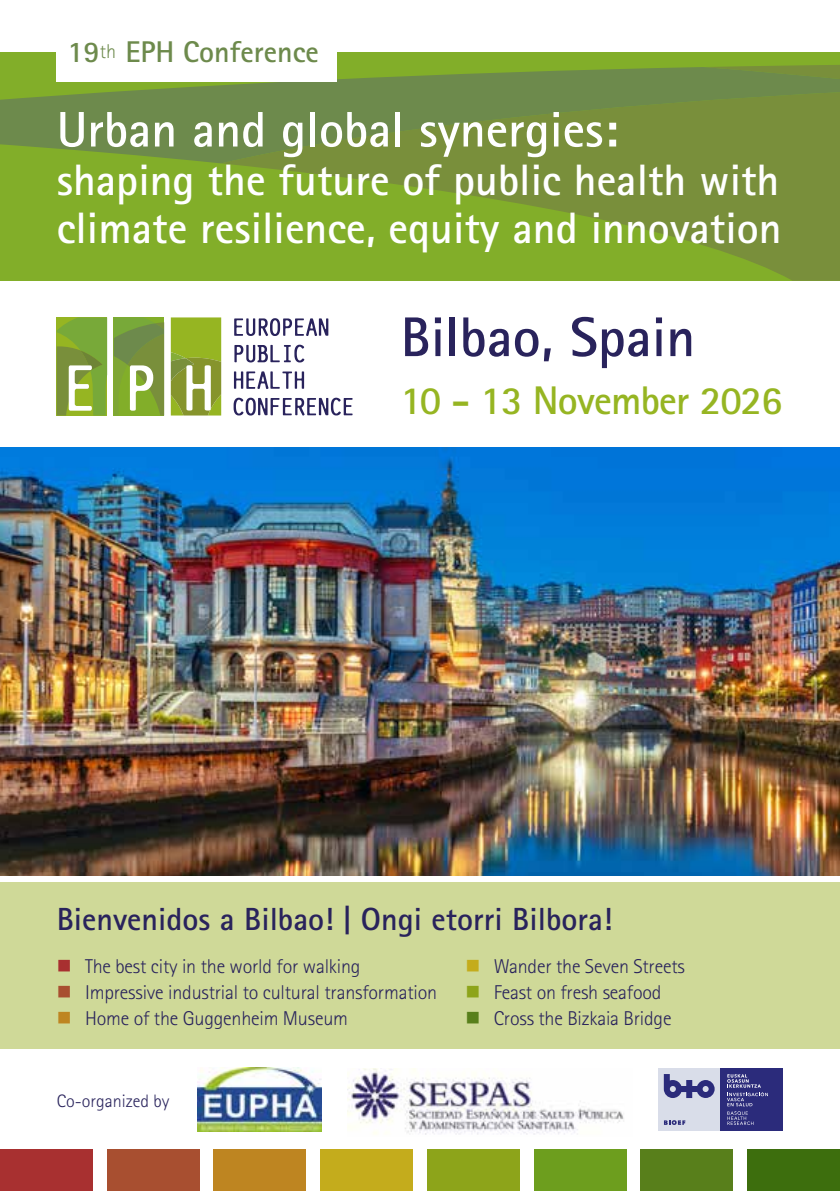
<style>
.page{position:relative;width:840px;height:1191px;background:#fff}
.page>*{position:absolute;margin:0;border:0;box-sizing:border-box;transform-origin:0 0}
.t1{font:700 56px "Rotis Sans Serif Std";color:#29235c}
.t2{font:700 50px "Rotis Sans Serif Std";color:#fff}
.t3{font:700 44px/48px "Rotis Sans Serif Std";color:#fff}
.t4{font:700 40px "Rotis Sans Serif Std";letter-spacing:-.02em;color:#96b522}
.t5{font:700 32px "Rotis Sans Serif Std";color:#29235c}
.t6{font:700 30px "Rotis Sans Serif Std";color:#6d8a4c}
.t7{font:300 20px "Rotis Sans Serif Std";letter-spacing:-.01em;color:#29235c}
.t8{font:300 18px "Rotis Sans Serif Std";color:#29235c}
.s1{font-weight:300;font-size:20px}
.s2{color:#a83030}
.s3{color:#a84f30}
.s4{color:#be8521}
.s5{color:#c4ac1c}
.s6{color:#8da41a}
.s7{color:#587f1b}
</style>
<div class="page">
<div style="left:0;top:52px;width:839px;height:229px;background:#82ae29"></div>
<svg style="left:221px;top:163px;width:618px;height:118px"></svg>
<svg style="left:722px;top:65px;width:117px;height:2px"></svg>
<svg style="left:0;top:67px;width:839px;height:96px;background:#738f42"></svg>
<div style="left:0;top:882px;width:839px;height:167px;background:#cfd998"></div>
<svg style="left:234px;top:318px;width:94px;height:18px"></svg>
<svg style="left:234px;top:345px;width:70px;height:17px"></svg>
<svg style="left:234px;top:371px;width:70px;height:18px"></svg>
<svg style="left:233px;top:398px;width:119px;height:17px"></svg>
<svg style="left:57px;top:317px;width:50px;height:98px;background:#8bac49"></svg>
<svg style="left:114px;top:317px;width:50px;height:98px;background:#86a54e"></svg>
<svg style="left:171px;top:317px;width:50px;height:98px;background:#9cb144"></svg>
<div style="left:0;top:1149px;width:92px;height:42px;background:#a83030"></div>
<div style="left:107px;top:1149px;width:92px;height:42px;background:#a84f30"></div>
<div style="left:213px;top:1149px;width:93px;height:42px;background:#be8521"></div>
<div style="left:320px;top:1149px;width:92px;height:42px;background:#c4ac1c"></div>
<div style="left:427px;top:1149px;width:92px;height:42px;background:#8da41a"></div>
<div style="left:533px;top:1149px;width:93px;height:42px;background:#6d9e1e"></div>
<div style="left:640px;top:1149px;width:92px;height:42px;background:#587f1b"></div>
<div style="left:747px;top:1149px;width:92px;height:42px;background:#3d6e0d"></div>
<img style="left:197px;top:1067px;width:124px;height:64px">
<img style="left:0;top:448px;width:839px;height:427px">
<div style="left:57px;top:16px;width:279px;height:66px;background:#fff"></div>
<img style="left:347px;top:1068px;width:277px;height:67px">
<div style="left:657px;top:1068px;width:63px;height:63px;background:#d9dde9"></div>
<div style="left:720px;top:1068px;width:62px;height:63px;background:#2b2b7b"></div>
<svg style="left:663px;top:1074px;width:51px;height:24px"></svg>
<svg style="left:727px;top:1074px;width:40px;height:51px"></svg>
<svg style="left:664px;top:1120px;width:21px;height:5px"></svg>
<h3 class="t6" style="left:67px;top:33px;width:253px">19<span class="s1">th</span> EPH Conference</h3>
<h2 class="t2" style="left:57px;top:98px;width:562px">Urban and global synergies:</h2>
<h3 class="t3" style="left:57px;top:155px;width:726px">shaping the future of public health with climate resilience, equity and innovation</h3>
<h1 class="t1" style="left:400px;top:302px;width:296px">Bilbao, Spain</h1>
<h3 class="t4" style="left:400px;top:375px;width:383px">10 - 13 November 2026</h3>
<h3 class="t5" style="left:57px;top:898px;width:557px">Bienvenidos a Bilbao! | Ongi etorri Bilbora!</h3>
<p class="t7" style="left:57px;top:954px;width:305px"><span class="s2">■</span> The best city in the world for walking</p>
<p class="t7" style="left:57px;top:980px;width:381px"><span class="s3">■</span> Impressive industrial to cultural transformation</p>
<p class="t7" style="left:57px;top:1006px;width:292px"><span class="s4">■</span> Home of the Guggenheim Museum</p>
<p class="t8" style="left:57px;top:1090px;width:114px">Co-organized by</p>
<p class="t7" style="left:465px;top:954px;width:221px"><span class="s5">■</span> Wander the Seven Streets</p>
<p class="t7" style="left:465px;top:980px;width:197px"><span class="s6">■</span> Feast on fresh seafood</p>
<p class="t7" style="left:465px;top:1006px;width:207px"><span class="s7">■</span> Cross the Bizkaia Bridge</p>
</div>
